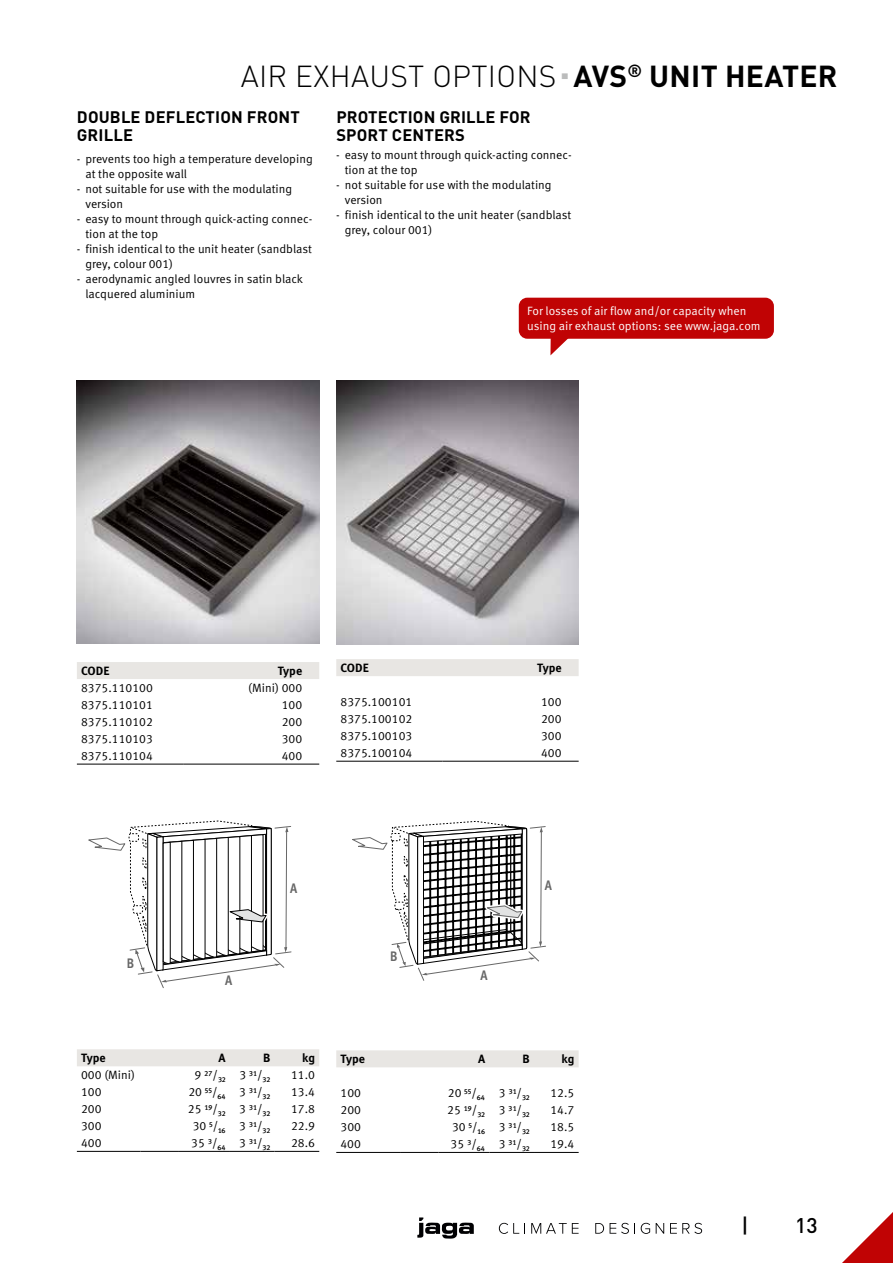
<style>
.page{position:relative;width:893px;height:1263px;background:#fff}
.page>*{position:absolute;margin:0;border:0;box-sizing:border-box;transform-origin:0 0}
.t1{font:300 30px "DIN Pro";letter-spacing:.01em;color:#000}
.t2{font:500 21px "DIN Pro";color:#000}
.t3{font:700 16.5px/18px "DIN Pro";letter-spacing:.01em;color:#000}
.t4{font:700 condensed 13.8px "Meta Pro";color:#676767}
.t5{font:12px/15px "Meta Pro";color:#000}
.t6{font:12px/15px "Meta Pro";color:#fff}
.t7{font:700 12px "Meta Pro";letter-spacing:-.005em;color:#000}
.s1{font-weight:700}
</style>
<div class="page">
<img style="left:77px;top:380px;width:242px;height:264px">
<div style="left:77px;top:662px;width:242px;height:17px;background:#e8e6e3"></div>
<hr style="left:77px;top:764px;width:106px;height:1px;background:#000">
<hr style="left:183px;top:764px;width:136px;height:1px;background:#000">
<svg style="left:88px;top:820px;width:204px;height:168px"></svg>
<div style="left:77px;top:1049px;width:242px;height:17px;background:#e8e6e3"></div>
<hr style="left:77px;top:1151px;width:64px;height:1px;background:#000">
<hr style="left:141px;top:1151px;width:38px;height:1px;background:#000">
<hr style="left:179px;top:1151px;width:51px;height:1px;background:#000">
<hr style="left:230px;top:1151px;width:45px;height:1px;background:#000">
<hr style="left:275px;top:1151px;width:44px;height:1px;background:#000">
<img style="left:336px;top:381px;width:243px;height:263px">
<div style="left:336px;top:659px;width:243px;height:17px;background:#e8e6e3"></div>
<hr style="left:336px;top:761px;width:107px;height:1px;background:#000">
<hr style="left:443px;top:761px;width:136px;height:1px;background:#000">
<svg style="left:352px;top:821px;width:194px;height:160px"></svg>
<div style="left:336px;top:1050px;width:243px;height:17px;background:#e8e6e3"></div>
<hr style="left:336px;top:1152px;width:64px;height:1px;background:#000">
<hr style="left:400px;top:1152px;width:38px;height:1px;background:#000">
<hr style="left:438px;top:1152px;width:51px;height:1px;background:#000">
<hr style="left:489px;top:1152px;width:45px;height:1px;background:#000">
<hr style="left:534px;top:1152px;width:45px;height:1px;background:#000">
<div style="left:519px;top:298px;width:255px;height:41px;background:#c00304;border-radius:9px"></div>
<svg style="left:550px;top:338px;width:19px;height:17px"></svg>
<svg style="left:499px;top:1223px;width:26px;height:11px"></svg>
<svg style="left:531px;top:1223px;width:48px;height:11px"></svg>
<svg style="left:595px;top:1223px;width:9px;height:11px"></svg>
<svg style="left:610px;top:1223px;width:25px;height:11px"></svg>
<svg style="left:641px;top:1223px;width:9px;height:11px"></svg>
<svg style="left:656px;top:1223px;width:8px;height:11px"></svg>
<svg style="left:670px;top:1223px;width:32px;height:11px"></svg>
<svg style="left:417px;top:1217px;width:57px;height:22px"></svg>
<svg style="left:842px;top:1212px;width:51px;height:51px"></svg>
<h1 class="t1" style="left:241px;top:56px;width:598px">AIR EXHAUST OPTIONS <span class="s1">AVS</span><sup>®</sup> <span class="s1">UNIT HEATER</span></h1>
<h3 class="t3" style="left:77px;top:108px;width:224px">DOUBLE DEFLECTION FRONT<br>GRILLE</h3>
<p class="t5" style="left:85px;top:151px;width:229px;text-indent:-9px">- prevents too high a temperature developing at the opposite wall</p>
<p class="t5" style="left:85px;top:181px;width:208px;text-indent:-9px">- not suitable for use with the modulating version</p>
<p class="t5" style="left:85px;top:211px;width:228px;text-indent:-9px">- easy to mount through quick-acting connec&shy;tion at the top</p>
<p class="t5" style="left:85px;top:241px;width:228px;text-indent:-9px">- finish identical to the unit heater (sandblast grey, colour 001)</p>
<p class="t5" style="left:85px;top:271px;width:219px;text-indent:-9px">- aerodynamic angled louvres in satin black lacquered aluminium</p>
<h3 class="t3" style="left:336px;top:108px;width:196px">PROTECTION GRILLE FOR<br>SPORT CENTERS</h3>
<p class="t5" style="left:345px;top:147px;width:228px;text-indent:-9px">- easy to mount through quick-acting connec&shy;tion at the top</p>
<p class="t5" style="left:345px;top:177px;width:208px;text-indent:-9px">- not suitable for use with the modulating version</p>
<p class="t5" style="left:345px;top:207px;width:228px;text-indent:-9px">- finish identical to the unit heater (sandblast grey, colour 001)</p>
<p class="t6" style="left:527px;top:304px;width:235px">For losses of air flow and/or capacity when using air exhaust options: see www.jaga.com</p>
<p class="t7" style="left:81px;top:663px;width:30px">CODE</p>
<p class="t7" style="left:278px;top:663px;width:26px">Type</p>
<p class="t5" style="left:81px;top:680px;width:73px">8375.110100</p>
<p class="t5" style="left:248px;top:680px;width:55px">(Mini) 000</p>
<p class="t5" style="left:81px;top:697px;width:73px">8375.110101</p>
<p class="t5" style="left:282px;top:697px;width:22px">100</p>
<p class="t5" style="left:81px;top:714px;width:73px">8375.110102</p>
<p class="t5" style="left:282px;top:714px;width:22px">200</p>
<p class="t5" style="left:81px;top:732px;width:73px">8375.110103</p>
<p class="t5" style="left:282px;top:732px;width:22px">300</p>
<p class="t5" style="left:81px;top:748px;width:73px">8375.110104</p>
<p class="t5" style="left:282px;top:748px;width:22px">400</p>
<p class="t7" style="left:341px;top:660px;width:30px">CODE</p>
<p class="t7" style="left:537px;top:660px;width:26px">Type</p>
<p class="t5" style="left:341px;top:695px;width:73px">8375.100101</p>
<p class="t5" style="left:541px;top:695px;width:22px">100</p>
<p class="t5" style="left:341px;top:712px;width:73px">8375.100102</p>
<p class="t5" style="left:541px;top:712px;width:22px">200</p>
<p class="t5" style="left:341px;top:729px;width:73px">8375.100103</p>
<p class="t5" style="left:541px;top:729px;width:22px">300</p>
<p class="t5" style="left:341px;top:746px;width:73px">8375.100104</p>
<p class="t5" style="left:541px;top:746px;width:22px">400</p>
<p class="t4" style="left:290px;top:878px;width:9px">A</p>
<p class="t4" style="left:545px;top:875px;width:9px">A</p>
<p class="t4" style="left:127px;top:952px;width:9px">B</p>
<p class="t4" style="left:390px;top:946px;width:9px">B</p>
<p class="t4" style="left:225px;top:970px;width:9px">A</p>
<p class="t4" style="left:480px;top:964px;width:9px">A</p>
<p class="t7" style="left:81px;top:1050px;width:26px">Type</p>
<p class="t7" style="left:219px;top:1050px;width:9px">A</p>
<p class="t7" style="left:263px;top:1050px;width:9px">B</p>
<p class="t7" style="left:302px;top:1050px;width:14px">kg</p>
<p class="t5" style="left:81px;top:1068px;width:55px">000 (Mini)</p>
<p class="t5" style="left:195px;top:1068px;width:77px">9 ²⁷/₃₂ 3 ³¹/₃₂</p>
<p class="t5" style="left:291px;top:1068px;width:25px">11.0</p>
<p class="t5" style="left:81px;top:1085px;width:22px">100</p>
<p class="t5" style="left:188px;top:1085px;width:83px">20 ⁵⁵/₆₄ 3 ³¹/₃₂</p>
<p class="t5" style="left:291px;top:1085px;width:25px">13.4</p>
<p class="t5" style="left:81px;top:1102px;width:22px">200</p>
<p class="t5" style="left:188px;top:1102px;width:84px">25 ¹⁹/₃₂ 3 ³¹/₃₂</p>
<p class="t5" style="left:291px;top:1102px;width:25px">17.8</p>
<p class="t5" style="left:81px;top:1119px;width:22px">300</p>
<p class="t5" style="left:193px;top:1119px;width:79px">30 ⁵/₁₆ 3 ³¹/₃₂</p>
<p class="t5" style="left:291px;top:1119px;width:25px">22.9</p>
<p class="t5" style="left:81px;top:1136px;width:22px">400</p>
<p class="t5" style="left:191px;top:1136px;width:81px">35 ³/₆₄ 3 ³¹/₃₂</p>
<p class="t5" style="left:291px;top:1136px;width:25px">28.6</p>
<p class="t7" style="left:341px;top:1052px;width:26px">Type</p>
<p class="t7" style="left:478px;top:1052px;width:9px">A</p>
<p class="t7" style="left:522px;top:1052px;width:9px">B</p>
<p class="t7" style="left:561px;top:1052px;width:14px">kg</p>
<p class="t5" style="left:340px;top:1086px;width:22px">100</p>
<p class="t5" style="left:448px;top:1086px;width:83px">20 ⁵⁵/₆₄ 3 ³¹/₃₂</p>
<p class="t5" style="left:550px;top:1086px;width:25px">12.5</p>
<p class="t5" style="left:340px;top:1103px;width:22px">200</p>
<p class="t5" style="left:447px;top:1103px;width:84px">25 ¹⁹/₃₂ 3 ³¹/₃₂</p>
<p class="t5" style="left:550px;top:1103px;width:25px">14.7</p>
<p class="t5" style="left:340px;top:1120px;width:22px">300</p>
<p class="t5" style="left:452px;top:1120px;width:79px">30 ⁵/₁₆ 3 ³¹/₃₂</p>
<p class="t5" style="left:550px;top:1120px;width:25px">18.5</p>
<p class="t5" style="left:340px;top:1137px;width:22px">400</p>
<p class="t5" style="left:451px;top:1137px;width:81px">35 ³/₆₄ 3 ³¹/₃₂</p>
<p class="t5" style="left:550px;top:1137px;width:25px">19.4</p>
<h2 class="t2" style="left:741px;top:1211px;width:9px">|</h2>
<h2 class="t2" style="left:795px;top:1211px;width:24px">13</h2>
</div>
